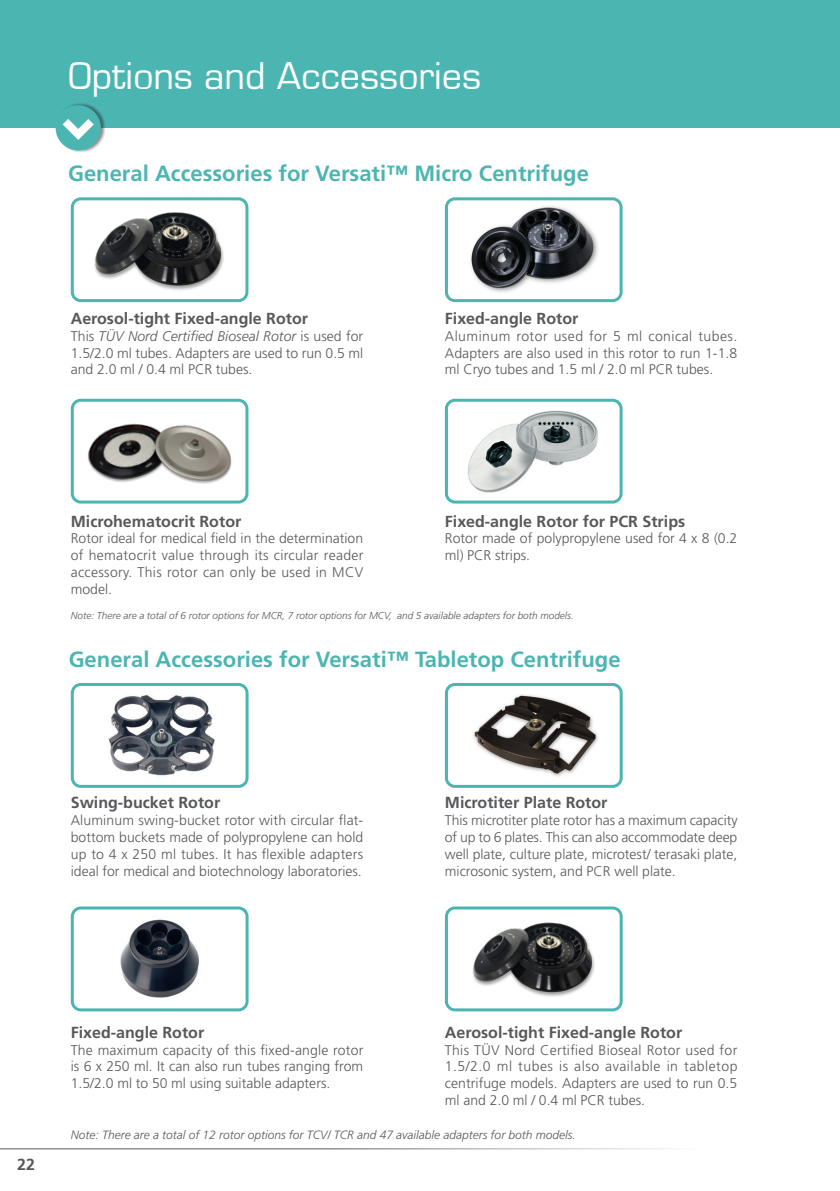
<style>
.page{position:relative;width:840px;height:1191px;background:#fff}
.page>*{position:absolute;margin:0;border:0;box-sizing:border-box;transform-origin:0 0}
.t1{font:40px "Eurostile";color:#fff}
.t2{font:700 22px "Frutiger LT Std";color:#4bb5b2}
.captions{font:700 16px "Frutiger LT Std";color:#57585a}
.TABLE_text{font:300 14px/16.8px "Frutiger LT Std";color:#57585a;text-align:justify}
.TABLE_text-2{font:italic 300 12px "Frutiger LT Std";color:#57585a}
.TABLE_text-3{font:italic 300 10px "Frutiger LT Std";color:#57585a}
.s1{font-style:italic}
</style>
<div class="page">
<hr style="left:0;top:1148px;width:750px;height:1px;background:#57585a">
<div style="left:0;top:0;width:839px;height:128px;background:#4bb5b2"></div>
<div style="left:56px;top:103px;width:50px;height:50px;background:#231f20;opacity:.5"></div>
<div style="left:56px;top:105px;width:45px;height:45px;background:#4bb5b2;border-radius:50%"></div>
<svg style="left:63px;top:119px;width:31px;height:21px"></svg>
<img style="left:94px;top:212px;width:130px;height:78px">
<div style="left:71px;top:197px;width:177px;height:105px;border:3px solid #4bb5b2;border-radius:9px"></div>
<img style="left:448px;top:400px;width:171px;height:102px">
<div style="left:444px;top:399px;width:178px;height:104px;border:3px solid #4bb5b2;border-radius:9px"></div>
<img style="left:88px;top:423px;width:144px;height:61px">
<div style="left:71px;top:399px;width:177px;height:104px;border:3px solid #4bb5b2;border-radius:9px"></div>
<img style="left:448px;top:201px;width:171px;height:100px">
<div style="left:444px;top:197px;width:178px;height:105px;border:3px solid #4bb5b2;border-radius:9px"></div>
<img style="left:473px;top:922px;width:122px;height:75px">
<div style="left:444px;top:906px;width:178px;height:105px;border:3px solid #4bb5b2;border-radius:9px"></div>
<img style="left:108px;top:694px;width:107px;height:82px">
<div style="left:71px;top:683px;width:177px;height:105px;border:3px solid #4bb5b2;border-radius:9px"></div>
<img style="left:120px;top:919px;width:79px;height:79px">
<div style="left:71px;top:906px;width:177px;height:105px;border:3px solid #4bb5b2;border-radius:9px"></div>
<img style="left:473px;top:694px;width:125px;height:83px">
<div style="left:444px;top:683px;width:178px;height:105px;border:3px solid #4bb5b2;border-radius:9px"></div>
<p class="t1" style="left:68px;top:54px;width:414px">Options and Accessories</p>
<p class="t2" style="left:68px;top:160px;width:522px">General Accessories for Versati™ Micro Centrifuge</p>
<p class="captions" style="left:71px;top:309px;width:239px">Aerosol-tight Fixed-angle Rotor</p>
<p class="TABLE_text" style="left:71px;top:328px;width:294px">This <span class="s1">TÜV Nord Certified Bioseal Rotor</span> is used for 1.5/2.0 ml tubes. Adapters are used to run 0.5 ml and 2.0 ml / 0.4 ml PCR tubes.</p>
<p class="captions" style="left:444px;top:309px;width:135px">Fixed-angle Rotor</p>
<p class="TABLE_text" style="left:444px;top:328px;width:294px">Aluminum rotor used for 5 ml conical tubes.<br>Adapters are also used in this rotor to run 1-1.8 ml Cryo tubes and 1.5 ml / 2.0 ml PCR tubes.</p>
<p class="captions" style="left:444px;top:511px;width:242px">Fixed-angle Rotor for PCR Strips</p>
<p class="TABLE_text" style="left:444px;top:530px;width:294px">Rotor made of polypropylene used for 4 x 8 (0.2 ml) PCR strips.</p>
<p class="captions" style="left:71px;top:511px;width:172px">Microhematocrit Rotor</p>
<p class="TABLE_text" style="left:71px;top:530px;width:294px">Rotor ideal for medical field in the determination of hematocrit value through its circular reader accessory. This rotor can only be used in MCV model.</p>
<p class="TABLE_text-3" style="left:71px;top:610px;width:504px">Note: There are a total of 6 rotor options for MCR, 7 rotor options for MCV, and 5 available adapters for both models.</p>
<p class="t2" style="left:69px;top:647px;width:553px">General Accessories for Versati™ Tabletop Centrifuge</p>
<p class="captions" style="left:71px;top:793px;width:151px">Swing-bucket Rotor</p>
<p class="TABLE_text" style="left:71px;top:812px;width:294px">Aluminum swing-bucket rotor with circular flat&shy;bottom buckets made of polypropylene can hold up to 4 x 250 ml tubes. It has flexible adapters ideal for medical and biotechnology laboratories.</p>
<p class="captions" style="left:444px;top:793px;width:164px">Microtiter Plate Rotor</p>
<p class="TABLE_text" style="left:444px;top:812px;width:294px">This microtiter plate rotor has a maximum capacity of up to 6 plates. This can also accommodate deep well plate, culture plate, microtest/ terasaki plate, microsonic system, and PCR well plate.</p>
<p class="captions" style="left:17px;top:1155px;width:19px">22</p>
<p class="captions" style="left:71px;top:1022px;width:135px">Fixed-angle Rotor</p>
<p class="TABLE_text" style="left:71px;top:1041px;width:294px">The maximum capacity of this fixed-angle rotor is 6 x 250 ml. It can also run tubes ranging from 1.5/2.0 ml to 50 ml using suitable adapters.</p>
<p class="captions" style="left:444px;top:1022px;width:239px">Aerosol-tight Fixed-angle Rotor</p>
<p class="TABLE_text" style="left:444px;top:1041px;width:294px">This TÜV Nord Certified Bioseal Rotor used for 1.5/2.0 ml tubes is also available in tabletop centrifuge models. Adapters are used to run 0.5 ml and 2.0 ml / 0.4 ml PCR tubes.</p>
<p class="TABLE_text-2" style="left:71px;top:1128px;width:506px">Note: There are a total of 12 rotor options for TCV/ TCR and 47 available adapters for both models.</p>
</div>
